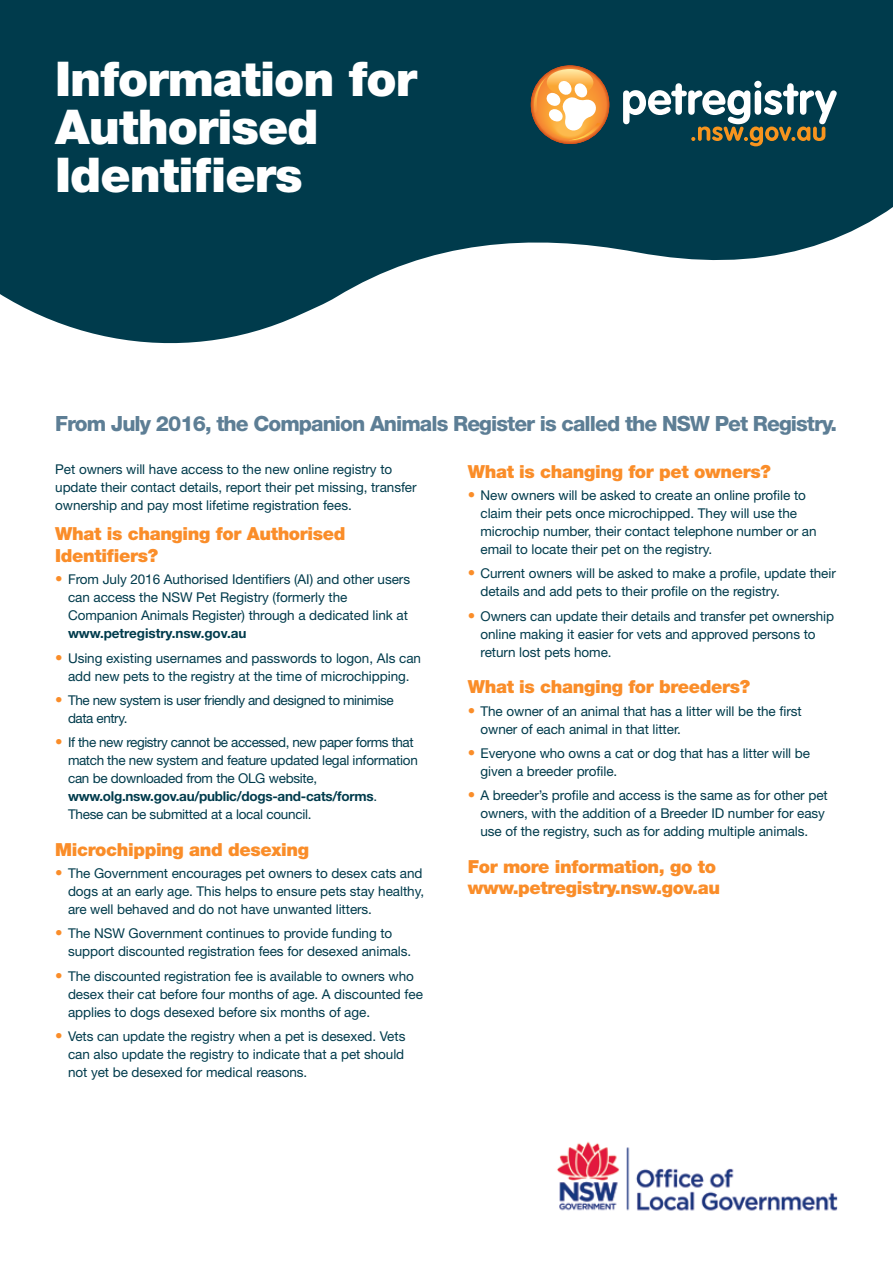
<style>
.page{position:relative;width:893px;height:1263px;background:#fff}
.page>*{position:absolute;margin:0;border:0;box-sizing:border-box;transform-origin:0 0}
.t1{font:900 48px/48px "Helvetica Neue LT Std";letter-spacing:-.02em;color:#fff}
.t2{font:800 21px "Helvetica Neue LT Std";letter-spacing:-.045em;color:#5d7e95}
.t3{font:900 18px/21.6px "Helvetica Neue LT Std";letter-spacing:-.02em;color:#fa8d29}
.t4{font:13.5px/18px "Helvetica Neue LT Std";letter-spacing:-.005em;color:#003b4c}
.t5{font:13.5px/18px "Helvetica Neue LT Std";letter-spacing:-.03em;color:#003b4c}
.t6{font:700 13.5px "Helvetica Neue LT Std";letter-spacing:-.005em;color:#003b4c}
.s1{font-size:15px;color:#fa8d29}
.s2{font-weight:700}
</style>
<div class="page">
<svg style="left:0;top:0;width:893px;height:344px;fill:#003b4c"></svg>
<svg style="left:623px;top:81px;width:214px;height:65px"></svg>
<svg style="left:534px;top:69px;width:67px;height:72px"></svg>
<img style="left:557px;top:1142px;width:281px;height:69px">
<h1 class="t1" style="left:55px;top:55px;width:363px">Information for<br>Authorised<br>Identifiers</h1>
<h2 class="t2" style="left:55px;top:411px;width:783px">From July 2016, the Companion Animals Register is called the NSW Pet Registry.</h2>
<p class="t4" style="left:55px;top:460px;width:363px">Pet owners will have access to the new online registry to update their contact details, report their pet missing, transfer ownership and pay most lifetime registration fees.</p>
<h3 class="t3" style="left:55px;top:523px;width:292px">What is changing for Authorised<br>Identifiers?</h3>
<p class="t4" style="left:68px;top:570px;width:344px;text-indent:-13px"><span class="s1">•</span> From July 2016 Authorised Identifiers (AI) and other users can access the NSW Pet Registry (formerly the<br>Companion Animals Register) through a dedicated link at</p>
<p class="t6" style="left:68px;top:625px;width:180px">www.petregistry.nsw.gov.au</p>
<p class="t4" style="left:55px;top:648px;width:367px;text-align:center"><span class="s1">•</span> Using existing usernames and passwords to logon, AIs can add new pets to the registry at the time of microchipping.</p>
<p class="t5" style="left:68px;top:691px;width:327px;text-indent:-13px"><span class="s1">•</span> The new system is user friendly and designed to minimise data entry.</p>
<p class="t4" style="left:68px;top:733px;width:351px;text-indent:-13px"><span class="s1">•</span> If the new registry cannot be accessed, new paper forms that match the new system and feature updated legal information can be downloaded from the OLG website, <span class="s2">www.olg.nsw.gov.au/public/dogs-and-cats/forms</span>.<br>These can be submitted at a local council.</p>
<h3 class="t3" style="left:55px;top:838px;width:255px">Microchipping and desexing</h3>
<p class="t4" style="left:68px;top:864px;width:358px;text-align:justify;text-indent:-13px"><span class="s1">•</span> The Government encourages pet owners to desex cats and dogs at an early age. This helps to ensure pets stay healthy, are well behaved and do not have unwanted litters.</p>
<p class="t4" style="left:68px;top:924px;width:345px;text-indent:-13px"><span class="s1">•</span> The NSW Government continues to provide funding to support discounted registration fees for desexed animals.</p>
<p class="t4" style="left:68px;top:967px;width:356px;text-indent:-13px"><span class="s1">•</span> The discounted registration fee is available to owners who desex their cat before four months of age. A discounted fee applies to dogs desexed before six months of age.</p>
<p class="t4" style="left:68px;top:1027px;width:339px;text-align:justify;text-indent:-13px"><span class="s1">•</span> Vets can update the registry when a pet is desexed. Vets can also update the registry to indicate that a pet should not yet be desexed for medical reasons.</p>
<h3 class="t3" style="left:468px;top:460px;width:304px">What is changing for pet owners?</h3>
<p class="t4" style="left:480px;top:486px;width:338px;text-indent:-13px"><span class="s1">•</span> New owners will be asked to create an online profile to claim their pets once microchipped. They will use the microchip number, their contact telephone number or an email to locate their pet on the registry.</p>
<p class="t4" style="left:480px;top:564px;width:357px;text-indent:-13px"><span class="s1">•</span> Current owners will be asked to make a profile, update their details and add pets to their profile on the registry.</p>
<p class="t4" style="left:480px;top:607px;width:355px;text-indent:-13px"><span class="s1">•</span> Owners can update their details and transfer pet ownership online making it easier for vets and approved persons to return lost pets home.</p>
<h3 class="t3" style="left:468px;top:676px;width:284px">What is changing for breeders?</h3>
<p class="t4" style="left:480px;top:701px;width:323px;text-indent:-13px"><span class="s1">•</span> The owner of an animal that has a litter will be the first owner of each animal in that litter.</p>
<p class="t4" style="left:480px;top:744px;width:331px;text-indent:-13px"><span class="s1">•</span> Everyone who owns a cat or dog that has a litter will be given a breeder profile.</p>
<p class="t4" style="left:480px;top:786px;width:349px;text-indent:-13px"><span class="s1">•</span> A breeder’s profile and access is the same as for other pet owners, with the addition of a Breeder ID number for easy use of the registry, such as for adding multiple animals.</p>
<h3 class="t3" style="left:468px;top:855px;width:254px">For more information, go to www.petregistry.nsw.gov.au</h3>
</div>
